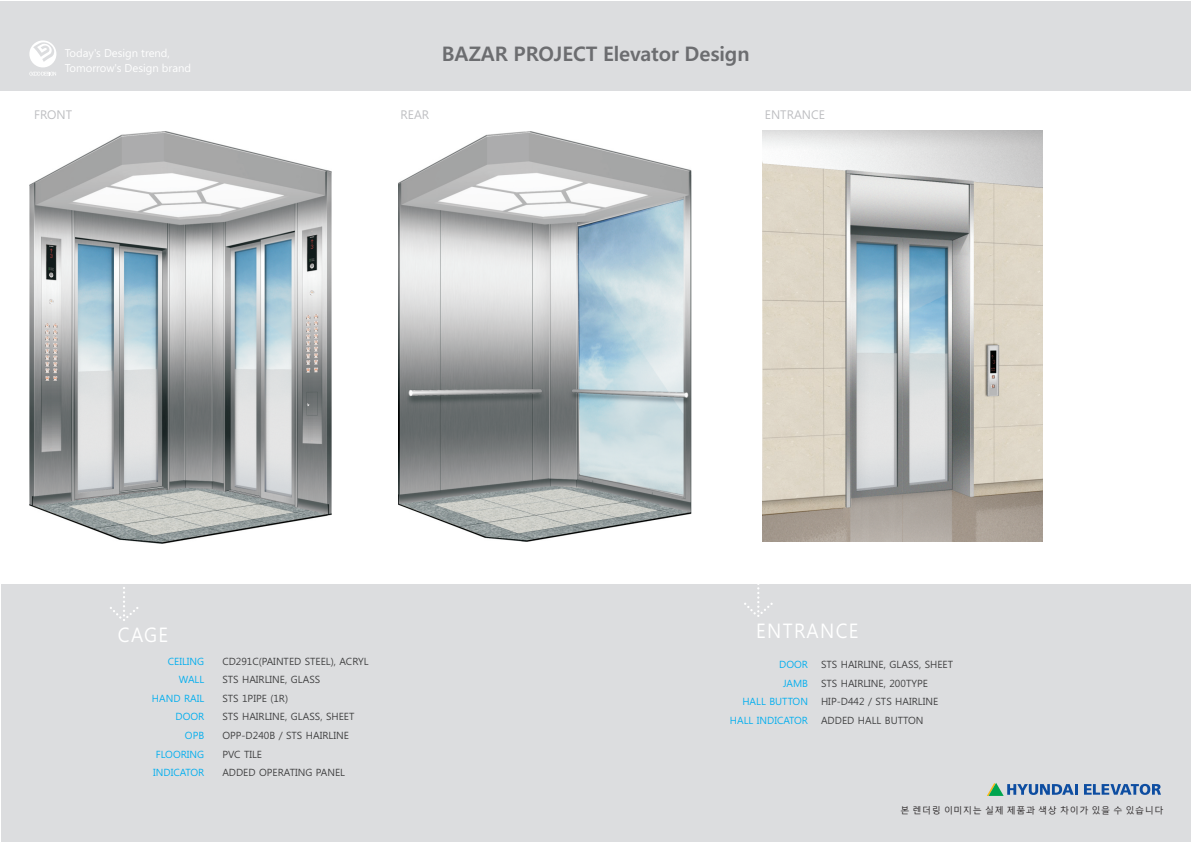
<style>
.page{position:relative;width:1191px;height:842px;background:#fff}
.page>*{position:absolute;margin:0;border:0;box-sizing:border-box;transform-origin:0 0}
.t1{font:700 20px "Malgun Gothic";letter-spacing:-.005em;color:#6c6d70}
.t2{font:20px "Malgun Gothic";letter-spacing:.07em;color:#fff;scale:.93 1}
.t3{font:12px "Malgun Gothic";color:#bcbdc0}
.t4{font:11px/14.6px "Malgun Gothic";color:#fff}
.t5{font:10px/18.6px "Malgun Gothic";color:#3e3e3f}
.t6{font:10px/18.6px "Malgun Gothic";color:#00aeef;text-align:right}
.t7{font:9px "Malgun Gothic";letter-spacing:.07em;color:#231f20}
</style>
<div class="page">
<div style="left:0;top:1px;width:1190px;height:90px;background:#dcdddf"></div>
<div style="left:1px;top:584px;width:1189px;height:257px;background:#dcdddf"></div>
<svg style="left:29px;top:40px;width:28px;height:36px"></svg>
<svg style="left:987px;top:783px;width:90px;height:13px"></svg>
<svg style="left:1084px;top:784px;width:77px;height:11px"></svg>
<svg style="left:110px;top:587px;width:28px;height:34px"></svg>
<svg style="left:744px;top:584px;width:28px;height:33px"></svg>
<img style="left:29px;top:131px;width:302px;height:412px">
<img style="left:398px;top:131px;width:294px;height:410px">
<img style="left:762px;top:131px;width:280px;height:410px">
<p class="t4" style="left:65px;top:46px;width:128px">Today's Design trend,<br>Tomorrow's Design brand</p>
<h1 class="t1" style="left:442px;top:45px;width:309px">BAZAR PROJECT Elevator Design</h1>
<p class="t3" style="left:34px;top:109px;width:39px">FRONT</p>
<p class="t3" style="left:400px;top:109px;width:30px">REAR</p>
<p class="t3" style="left:765px;top:109px;width:62px">ENTRANCE</p>
<h1 class="t2" style="left:118px;top:626px;width:56px">CAGE</h1>
<p class="t6" style="left:152px;top:652px;width:54px">CEILING<br>WALL<br>HAND RAIL<br>DOOR<br>OPB<br>FLOORING<br>INDICATOR</p>
<p class="t5" style="left:222px;top:652px;width:148px">CD291C(PAINTED STEEL), ACRYL<br>STS HAIRLINE, GLASS<br>STS 1PIPE (1R)<br>STS HAIRLINE, GLASS, SHEET<br>OPP-D240B / STS HAIRLINE<br>PVC TILE<br>ADDED OPERATING PANEL</p>
<h1 class="t2" style="left:756px;top:622px;width:111px">ENTRANCE</h1>
<p class="t5" style="left:821px;top:656px;width:134px">STS HAIRLINE, GLASS, SHEET<br>STS HAIRLINE, 200TYPE<br>HIP-D442 / STS HAIRLINE<br>ADDED HALL BUTTON</p>
<p class="t6" style="left:730px;top:656px;width:80px">DOOR<br>JAMB<br>HALL BUTTON<br>HALL INDICATOR</p>
<p class="t7" style="left:900px;top:805px;width:264px">본 렌더링 이미지는 실제 제품과 색상 차이가 있을 수 있습니다</p>
</div>
